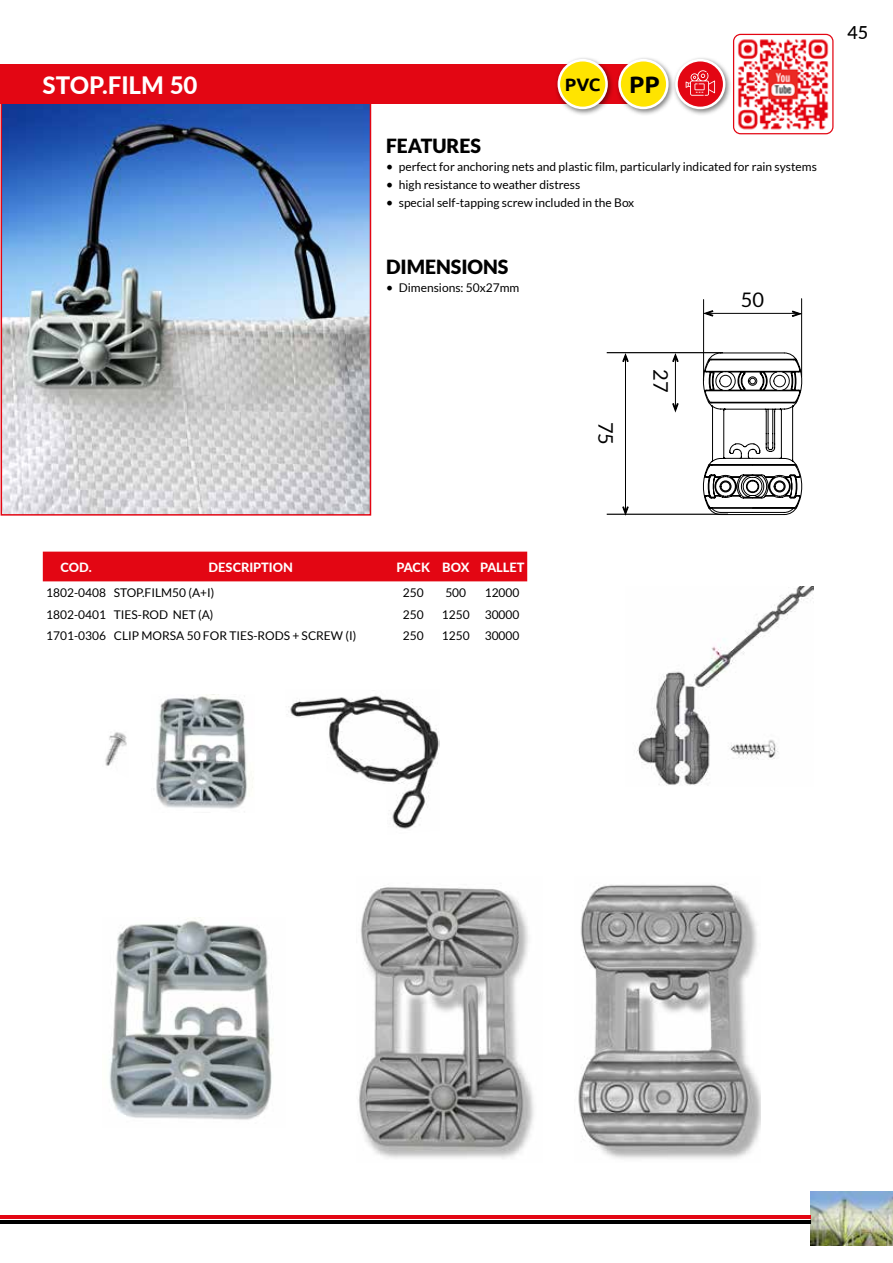
<style>
.page{position:relative;width:893px;height:1263px;background:#fff}
.page>*{position:absolute;margin:0;border:0;box-sizing:border-box;transform-origin:0 0}
.t1{font:800 24px "Lato";color:#fff}
.t2{font:700 23.85px "Ubuntu";color:#000}
.t3{font:20.1px "Lato";color:#000}
.t4{font:900 19.5px "Lato";color:#000}
.t5{font:700 18px "Ubuntu";color:#000}
.t6{font:500 18px "Lato";color:#000}
.t7{font:800 12.75px "Lato";color:#fff}
.t8{font:12px "Lato";color:#000}
.s1{font-family:"Minion Pro";font-size:18px}
</style>
<div class="page">
<img style="left:810px;top:1191px;width:83px;height:55px">
<hr style="left:0;top:1215px;width:810px;height:3px;background:#e30613">
<hr style="left:0;top:1220px;width:810px;height:3px;background:#000">
<img style="left:4px;top:104px;width:364px;height:409px">
<div style="left:1px;top:94px;width:370px;height:422px;border:2px solid #e30613"></div>
<div style="left:43px;top:552px;width:484px;height:29px;background:#e30613"></div>
<div style="left:0;top:64px;width:647px;height:40px;background:#e30613"></div>
<div style="left:615px;top:56px;width:60px;height:60px;background:#000;opacity:.5"></div>
<div style="left:620px;top:60px;width:47px;height:48px;background:#ffe400;border-radius:50%"></div>
<div style="left:618px;top:59px;width:51px;height:50px;border:3px solid #fff;border-radius:50%"></div>
<div style="left:554px;top:56px;width:60px;height:60px;background:#000;opacity:.5"></div>
<div style="left:559px;top:60px;width:48px;height:48px;background:#ffe400;border-radius:50%"></div>
<div style="left:558px;top:59px;width:50px;height:50px;border:3px solid #fff;border-radius:50%"></div>
<img style="left:109px;top:918px;width:165px;height:202px">
<img style="left:358px;top:887px;width:176px;height:272px">
<img style="left:578px;top:884px;width:182px;height:275px">
<img style="left:734px;top:34px;width:99px;height:100px">
<div style="left:733px;top:34px;width:100px;height:100px;border:1px solid #e30613;border-radius:7px"></div>
<div style="left:672px;top:56px;width:60px;height:60px;background:#000;opacity:.5"></div>
<div style="left:676px;top:60px;width:48px;height:48px;background:#e30613;border-radius:50%"></div>
<div style="left:675px;top:59px;width:50px;height:50px;border:3px solid #fff;border-radius:50%"></div>
<svg style="left:686px;top:70px;width:29px;height:26px"></svg>
<img style="left:636px;top:587px;width:178px;height:199px">
<img style="left:153px;top:696px;width:101px;height:113px">
<img style="left:288px;top:695px;width:152px;height:134px">
<img style="left:105px;top:732px;width:22px;height:34px">
<hr style="left:703px;top:300px;width:1px;height:81px;background:#000">
<hr style="left:801px;top:299px;width:1px;height:78px;background:#000">
<svg style="left:702px;top:352px;width:101px;height:163px"></svg>
<hr style="left:707px;top:313px;width:91px;height:1px;background:#000">
<svg style="left:703px;top:310px;width:11px;height:7px"></svg>
<svg style="left:791px;top:310px;width:12px;height:8px"></svg>
<hr style="left:675px;top:357px;width:1px;height:50px;background:#000">
<svg style="left:672px;top:353px;width:7px;height:9px"></svg>
<svg style="left:672px;top:403px;width:7px;height:10px"></svg>
<hr style="left:625px;top:357px;width:1px;height:153px;background:#000">
<svg style="left:622px;top:353px;width:7px;height:9px"></svg>
<svg style="left:622px;top:506px;width:7px;height:10px"></svg>
<hr style="left:607px;top:352px;width:116px;height:1px;background:#000">
<hr style="left:607px;top:514px;width:121px;height:1px;background:#000">
<h1 class="t1" style="left:43px;top:67px;width:156px">STOP.FILM 50</h1>
<h2 class="t2" style="left:629px;top:70px;width:32px">PP</h2>
<h3 class="t5" style="left:565px;top:74px;width:37px">PVC</h3>
<h3 class="t4" style="left:386px;top:134px;width:97px">FEATURES</h3>
<p class="t8" style="left:386px;top:160px;width:432px"><span class="s1">•</span> perfect for anchoring nets and plastic film, particularly indicated for rain systems</p>
<p class="t8" style="left:386px;top:178px;width:196px"><span class="s1">•</span> high resistance to weather distress</p>
<p class="t8" style="left:386px;top:196px;width:250px"><span class="s1">•</span> special self-tapping screw included in the Box</p>
<h3 class="t4" style="left:386px;top:256px;width:124px">DIMENSIONS</h3>
<p class="t8" style="left:386px;top:281px;width:135px"><span class="s1">•</span> Dimensions: 50x27mm</p>
<h3 class="t3" style="left:617px;top:422px;width:25px;rotate:90deg">75</h3>
<h3 class="t3" style="left:672px;top:369px;width:25px;rotate:90deg">27</h3>
<h3 class="t3" style="left:741px;top:289px;width:25px">50</h3>
<h3 class="t6" style="left:847px;top:19px;width:22px">45</h3>
<p class="t7" style="left:61px;top:557px;width:33px">COD.</p>
<p class="t7" style="left:209px;top:557px;width:86px">DESCRIPTION</p>
<p class="t7" style="left:397px;top:557px;width:130px">PACK BOX PALLET</p>
<p class="t8" style="left:46px;top:586px;width:170px">1802-0408 STOP.FILM50 (A+I)</p>
<p class="t8" style="left:403px;top:586px;width:22px">250</p>
<p class="t8" style="left:445px;top:586px;width:22px">500</p>
<p class="t8" style="left:485px;top:586px;width:36px">12000</p>
<p class="t8" style="left:46px;top:608px;width:169px">1802-0401 TIES-ROD NET (A)</p>
<p class="t8" style="left:403px;top:608px;width:22px">250</p>
<p class="t8" style="left:442px;top:608px;width:29px">1250</p>
<p class="t8" style="left:485px;top:608px;width:36px">30000</p>
<p class="t8" style="left:46px;top:629px;width:312px">1701-0306 CLIP MORSA 50 FOR TIES-RODS + SCREW (I)</p>
<p class="t8" style="left:403px;top:629px;width:22px">250</p>
<p class="t8" style="left:442px;top:629px;width:29px">1250</p>
<p class="t8" style="left:485px;top:629px;width:36px">30000</p>
</div>
